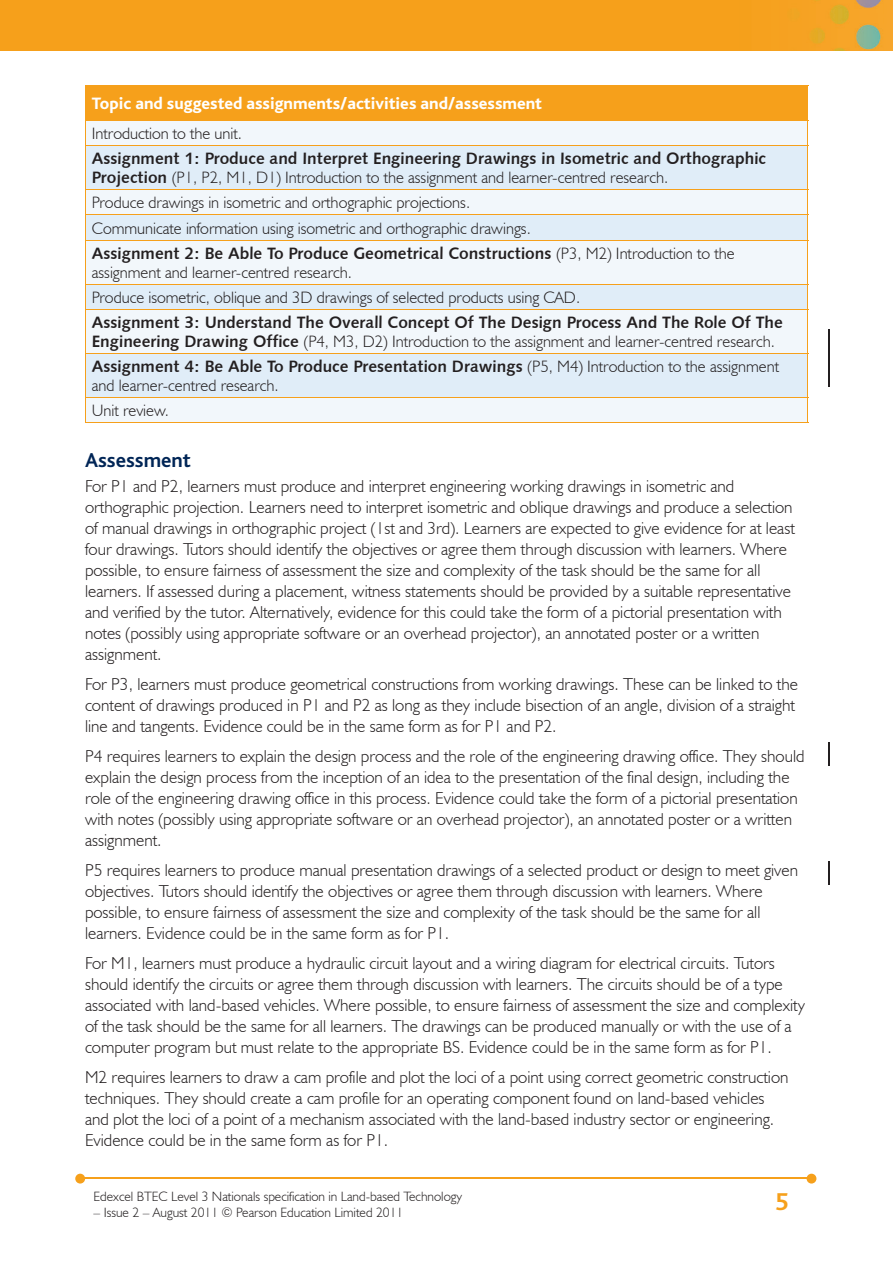
<style>
.page{position:relative;width:893px;height:1263px;background:#fff}
.page>*{position:absolute;margin:0;border:0;box-sizing:border-box;transform-origin:0 0}
.t1{font:700 25.5px "Bliss";color:#f6a01b}
.t2{font:700 21px "Bliss";color:#002556}
.t3{font:300 17.25px/21px "Humanist 521 BT";color:#231f20}
.t4{font:800 17.25px "Bliss";color:#fff}
.t5{font:300 16.5px/25.3px "Humanist 521 BT";color:#231f20}
.t6{font:16.5px "Humanist 531 BT Bold A";color:#231f20}
.t7{font:300 13.5px "Humanist 521 BT";color:#231f20}
.s1{font-family:"Humanist 531 BT Bold A";font-weight:400}
.s2{font-family:"Humanist 521 BT";font-weight:300}
</style>
<div class="page">
<img style="left:0;top:0;width:893px;height:51px">
<hr style="left:82px;top:1178px;width:728px;height:1px;background:#f6a01b">
<svg style="left:807px;top:1174px;width:9px;height:9px"></svg>
<svg style="left:75px;top:1174px;width:10px;height:9px"></svg>
<div style="left:85px;top:85px;width:723px;height:35px;background:#f6a01b"></div>
<div style="left:86px;top:121px;width:721px;height:301px;background:#f2f7fb"></div>
<svg style="left:86px;top:146px;width:721px;height:251px;fill:#e0edf8"></svg>
<svg style="left:85px;top:121px;width:1px;height:24px"></svg>
<svg style="left:807px;top:121px;width:1px;height:24px"></svg>
<hr style="left:85px;top:120px;width:723px;height:1px;background:#f6a01b">
<hr style="left:85px;top:146px;width:1px;height:43px;background:#f6a01b">
<hr style="left:807px;top:146px;width:1px;height:43px;background:#f6a01b">
<hr style="left:85px;top:145px;width:723px;height:1px;background:#f6a01b">
<hr style="left:85px;top:189px;width:723px;height:1px;background:#f6a01b">
<svg style="left:85px;top:190px;width:1px;height:50px"></svg>
<svg style="left:807px;top:190px;width:1px;height:50px"></svg>
<hr style="left:85px;top:214px;width:723px;height:1px;background:#f6a01b">
<hr style="left:85px;top:240px;width:1px;height:44px;background:#f6a01b">
<hr style="left:807px;top:240px;width:1px;height:44px;background:#f6a01b">
<hr style="left:85px;top:240px;width:723px;height:1px;background:#f6a01b">
<svg style="left:85px;top:285px;width:1px;height:24px"></svg>
<svg style="left:807px;top:285px;width:1px;height:24px"></svg>
<hr style="left:85px;top:284px;width:723px;height:1px;background:#f6a01b">
<hr style="left:85px;top:310px;width:1px;height:43px;background:#f6a01b">
<hr style="left:807px;top:310px;width:1px;height:43px;background:#f6a01b">
<hr style="left:85px;top:309px;width:723px;height:1px;background:#f6a01b">
<hr style="left:85px;top:354px;width:1px;height:43px;background:#f6a01b">
<hr style="left:807px;top:354px;width:1px;height:43px;background:#f6a01b">
<hr style="left:85px;top:353px;width:723px;height:1px;background:#f6a01b">
<hr style="left:85px;top:422px;width:723px;height:1px;background:#f6a01b">
<svg style="left:85px;top:398px;width:1px;height:24px"></svg>
<svg style="left:807px;top:398px;width:1px;height:24px"></svg>
<hr style="left:85px;top:397px;width:723px;height:1px;background:#f6a01b">
<hr style="left:828px;top:330px;width:2px;height:57px;background:#231f20">
<svg style="left:829px;top:742px;width:1px;height:23px"></svg>
<svg style="left:829px;top:861px;width:1px;height:23px"></svg>
<p class="t4" style="left:92px;top:95px;width:452px">Topic and suggested assignments/activities and/assessment</p>
<p class="t5" style="left:92px;top:120px;width:152px">Introduction to the unit.</p>
<p class="t6" style="left:92px;top:148px;width:676px">Assignment 1: Produce and Interpret Engineering Drawings in Isometric and Orthographic</p>
<p class="t5" style="left:92px;top:164px;width:578px"><span class="s1">Projection</span> (P1, P2, M1, D1) Introduction to the assignment and learner-centred research.<br>Produce drawings in isometric and orthographic projections.<br>Communicate information using isometric and orthographic drawings.</p>
<p class="t6" style="left:92px;top:243px;width:644px">Assignment 2: Be Able To Produce Geometrical Constructions <span class="s2">(P3, M2) Introduction to the</span></p>
<p class="t5" style="left:92px;top:259px;width:490px">assignment and learner-centred research.<br>Produce isometric, oblique and 3D drawings of selected products using CAD.</p>
<p class="t6" style="left:92px;top:312px;width:693px">Assignment 3: Understand The Overall Concept Of The Design Process And The Role Of The</p>
<p class="t5" style="left:92px;top:328px;width:685px"><span class="s1">Engineering Drawing Office</span> (P4, M3, D2) Introduction to the assignment and learner-centred research.</p>
<p class="t6" style="left:92px;top:356px;width:689px">Assignment 4: Be Able To Produce Presentation Drawings <span class="s2">(P5, M4) Introduction to the assignment</span></p>
<p class="t5" style="left:92px;top:372px;width:188px">and learner-centred research.<br>Unit review.</p>
<p class="t2" style="left:85px;top:449px;width:107px">Assessment</p>
<p class="t3" style="left:85px;top:476px;width:711px">For P1 and P2, learners must produce and interpret engineering working drawings in isometric and orthographic projection. Learners need to interpret isometric and oblique drawings and produce a selection of manual drawings in orthographic project (1st and 3rd). Learners are expected to give evidence for at least four drawings. Tutors should identify the objectives or agree them through discussion with learners. Where possible, to ensure fairness of assessment the size and complexity of the task should be the same for all learners. If assessed during a placement, witness statements should be provided by a suitable representative and verified by the tutor. Alternatively, evidence for this could take the form of a pictorial presentation with notes (possibly using appropriate software or an overhead projector), an annotated poster or a written assignment.</p>
<p class="t3" style="left:85px;top:674px;width:715px">For P3, learners must produce geometrical constructions from working drawings. These can be linked to the content of drawings produced in P1 and P2 as long as they include bisection of an angle, division of a straight line and tangents. Evidence could be in the same form as for P1 and P2.</p>
<p class="t3" style="left:85px;top:746px;width:721px">P4 requires learners to explain the design process and the role of the engineering drawing office. They should explain the design process from the inception of an idea to the presentation of the final design, including the role of the engineering drawing office in this process. Evidence could take the form of a pictorial presentation with notes (possibly using appropriate software or an overhead projector), an annotated poster or a written assignment.</p>
<p class="t3" style="left:85px;top:860px;width:715px">P5 requires learners to produce manual presentation drawings of a selected product or design to meet given objectives. Tutors should identify the objectives or agree them through discussion with learners. Where possible, to ensure fairness of assessment the size and complexity of the task should be the same for all learners. Evidence could be in the same form as for P1.</p>
<p class="t3" style="left:85px;top:953px;width:721px">For M1, learners must produce a hydraulic circuit layout and a wiring diagram for electrical circuits. Tutors should identify the circuits or agree them through discussion with learners. The circuits should be of a type associated with land-based vehicles. Where possible, to ensure fairness of assessment the size and complexity of the task should be the same for all learners. The drawings can be produced manually or with the use of a computer program but must relate to the appropriate BS. Evidence could be in the same form as for P1.</p>
<p class="t3" style="left:85px;top:1066px;width:705px">M2 requires learners to draw a cam profile and plot the loci of a point using correct geometric construction techniques. They should create a cam profile for an operating component found on land-based vehicles and plot the loci of a point of a mechanism associated with the land-based industry sector or engineering.<br>Evidence could be in the same form as for P1.</p>
<p class="t7" style="left:94px;top:1188px;width:370px">Edexcel BTEC Level 3 Nationals specification in Land-based Technology</p>
<p class="t7" style="left:94px;top:1204px;width:311px">– Issue 2 – August 2011 © Pearson Education Limited 2011</p>
<h1 class="t1" style="left:775px;top:1188px;width:15px">5</h1>
</div>
